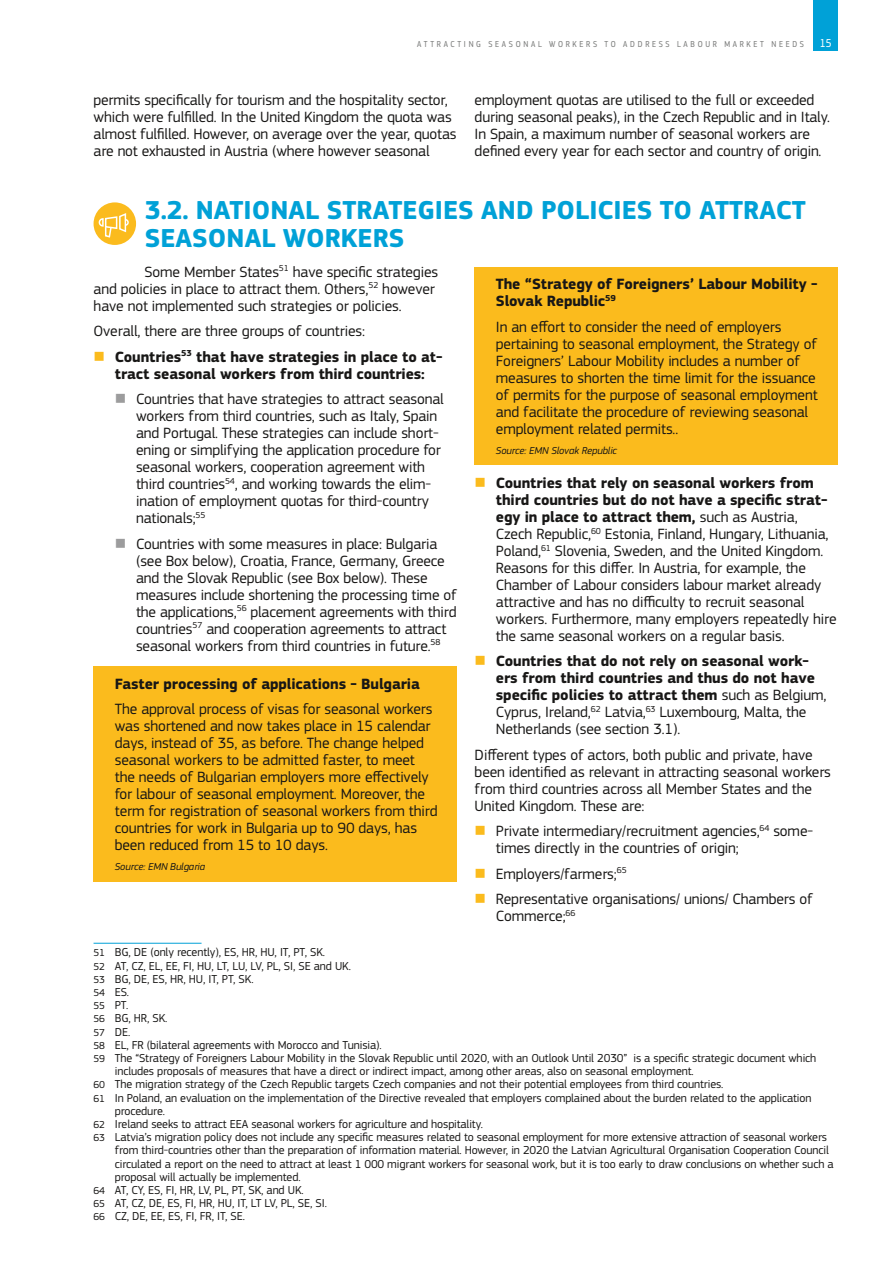
<style>
.page{position:relative;width:893px;height:1263px;background:#fff}
.page>*{position:absolute;margin:0;border:0;box-sizing:border-box;transform-origin:0 0}
.t1{font:700 27px/28.3px "EC Square Sans Pro";color:#00a1d7}
.t2{font:15.45px/17px "EC Square Sans Pro";letter-spacing:-.01em;color:#181716}
.t3{font:700 15.45px/17px "EC Square Sans Pro";letter-spacing:-.01em;color:#181716}
.t4{font:12px "EC Square Sans Pro";letter-spacing:-.01em;color:#181716}
.t5{font:12px "EC Square Sans Cond Pro";color:#fff}
.t6{font:italic 10.5px "EC Square Sans Pro";letter-spacing:-.01em;color:#181716}
.t7{font:9px "EC Square Sans Cond Pro";letter-spacing:.3em;color:#7a7b7a}
.s1{color:#fbbb1d}
.s2{color:#9c9c9d}
.s3{font-weight:700}
.s4{font-weight:400}
.s5{font-size:10.5px}
</style>
<div class="page">
<div style="left:814px;top:0;width:24px;height:51px;background:#00a1d7"></div>
<hr style="left:94px;top:943px;width:108px;height:1px;background:#00a1d7">
<div style="left:94px;top:667px;width:363px;height:34px;background:#fbbb1d"></div>
<div style="left:94px;top:692px;width:363px;height:171px;background:#fbbb1d"></div>
<div style="left:94px;top:852px;width:363px;height:29px;background:#fbbb1d"></div>
<div style="left:475px;top:267px;width:363px;height:51px;background:#fbbb1d"></div>
<div style="left:475px;top:309px;width:363px;height:137px;background:#fbbb1d"></div>
<div style="left:475px;top:435px;width:363px;height:30px;background:#fbbb1d"></div>
<div style="left:94px;top:202px;width:42px;height:43px;background:#fbbb1d;border-radius:50%"></div>
<svg style="left:98px;top:213px;width:32px;height:26px"></svg>
<p class="t7" style="left:417px;top:39px;width:27px">ATTRAC</p>
<p class="t7" style="left:457px;top:39px;width:39px">TINGSEASONAL</p>
<p class="t7" style="left:549px;top:39px;width:8px">WORKERS</p>
<p class="t7" style="left:605px;top:39px;width:201px">TO ADDRESS LABOUR MARKET NEEDS</p>
<p class="t5" style="left:820px;top:36px;width:13px">15</p>
<p class="t2" style="left:94px;top:92px;width:364px">permits specifically for tourism and the hospitality sector, which were fulfilled. In the United Kingdom the quota was almost fulfilled. However, on average over the year, quotas are not exhausted in Austria (where however seasonal</p>
<p class="t2" style="left:475px;top:92px;width:357px">employment quotas are utilised to the full or exceeded during seasonal peaks), in the Czech Republic and in Italy.<br>In Spain, a maximum number of seasonal workers are defined every year for each sector and country of origin.</p>
<h1 class="t1" style="left:145px;top:196px;width:662px">3.2. NATIONAL STRATEGIES AND POLICIES TO ATTRACT<br>SEASONAL WORKERS</h1>
<p class="t2" style="left:94px;top:263px;width:346px;text-indent:51px">Some Member States<sup>51</sup> have specific strategies and policies in place to attract them. Others,<sup>52</sup> however have not implemented such strategies or policies.</p>
<p class="t2" style="left:94px;top:323px;width:273px">Overall, there are three groups of countries:</p>
<p class="t3" style="left:94px;top:349px;width:350px;text-align:center"><span class="s1">■</span> Countries<sup>53</sup> that have strategies in place to at&shy;tract seasonal workers from third countries:</p>
<p class="t2" style="left:136px;top:391px;width:309px;text-indent:-21px"><span class="s2">■</span> Countries that have strategies to attract seasonal workers from third countries, such as Italy, Spain and Portugal. These strategies can include short&shy;ening or simplifying the application procedure for seasonal workers, cooperation agreement with third countries<sup>54</sup>, and working towards the elim&shy;ination of employment quotas for third-country nationals;<sup>55</sup></p>
<p class="t2" style="left:136px;top:535px;width:322px;text-indent:-21px"><span class="s2">■</span> Countries with some measures in place: Bulgaria (see Box below), Croatia, France, Germany, Greece and the Slovak Republic (see Box below). These measures include shortening the processing time of the applications,<sup>56</sup> placement agreements with third countries<sup>57</sup> and cooperation agreements to attract seasonal workers from third countries in future.<sup>58</sup></p>
<p class="t3" style="left:115px;top:676px;width:307px">Faster processing of applications - Bulgaria</p>
<p class="t2" style="left:115px;top:701px;width:324px">The approval process of visas for seasonal workers was shortened and now takes place in 15 calendar days, instead of 35, as before. The change helped seasonal workers to be admitted faster, to meet the needs of Bulgarian employers more effectively for labour of seasonal employment. Moreover, the term for registration of seasonal workers from third countries for work in Bulgaria up to 90 days, has been reduced from 15 to 10 days.</p>
<p class="t6" style="left:115px;top:861px;width:92px">Source: EMN Bulgaria</p>
<p class="t3" style="left:496px;top:276px;width:323px">The “Strategy of Foreigners’ Labour Mobility -<br>Slovak Republic<sup>59</sup></p>
<p class="t2" style="left:496px;top:318px;width:323px">In an effort to consider the need of employers pertaining to seasonal employment, the Strategy of Foreigners’ Labour Mobility includes a number of measures to shorten the time limit for the issuance of permits for the purpose of seasonal employment and facilitate the procedure of reviewing seasonal employment related permits..</p>
<p class="t6" style="left:496px;top:444px;width:123px">Source: EMN Slovak Republic</p>
<p class="t2" style="left:496px;top:474px;width:342px;text-indent:-21px"><span class="s1">■</span> <span class="s3">Countries that rely on seasonal workers from third countries but do not have a specific strat&shy;egy in place to attract them,</span> such as Austria, Czech Republic,<sup>60</sup> Estonia, Finland, Hungary, Lithuania, Poland,<sup>61</sup> Slovenia, Sweden, and the United Kingdom.<br>Reasons for this differ. In Austria, for example, the Chamber of Labour considers labour market already attractive and has no difficulty to recruit seasonal workers. Furthermore, many employers repeatedly hire the same seasonal workers on a regular basis.</p>
<p class="t3" style="left:496px;top:653px;width:332px;text-indent:-21px"><span class="s1">■</span> Countries that do not rely on seasonal work&shy;ers from third countries and thus do not have specific policies to attract them <span class="s4">such as Belgium, Cyprus, Ireland,</span><sup>62</sup> <span class="s4">Latvia,</span><sup>63</sup> <span class="s4">Luxembourg, Malta, the Netherlands (see section 3.1).</span></p>
<p class="t2" style="left:475px;top:746px;width:358px">Different types of actors, both public and private, have been identified as relevant in attracting seasonal workers from third countries across all Member States and the United Kingdom. These are:</p>
<p class="t2" style="left:496px;top:823px;width:319px;text-indent:-21px"><span class="s1">■</span> Private intermediary/recruitment agencies,<sup>64</sup> some&shy;times directly in the countries of origin;</p>
<p class="t2" style="left:475px;top:865px;width:154px"><span class="s1">■</span> Employers/farmers;<sup>65</sup></p>
<p class="t2" style="left:496px;top:891px;width:318px;text-indent:-21px"><span class="s1">■</span> Representative organisations/ unions/ Chambers of<br>Commerce;<sup>66</sup></p>
<p class="t4" style="left:94px;top:945px;width:233px"><span class="s5">51</span> BG, DE (only recently), ES, HR, HU, IT, PT, SK.</p>
<p class="t4" style="left:94px;top:959px;width:259px"><span class="s5">52</span> AT, CZ, EL, EE, FI, HU, LT, LU, LV, PL, SI, SE and UK.</p>
<p class="t4" style="left:94px;top:972px;width:162px"><span class="s5">53</span> BG, DE, ES, HR, HU, IT, PT, SK.</p>
<p class="t4" style="left:94px;top:985px;width:37px"><span class="s5">54</span> ES.</p>
<p class="t4" style="left:94px;top:998px;width:36px"><span class="s5">55</span> PT.</p>
<p class="t4" style="left:94px;top:1011px;width:75px"><span class="s5">56</span> BG, HR, SK.</p>
<p class="t4" style="left:94px;top:1025px;width:38px"><span class="s5">57</span> DE.</p>
<p class="t4" style="left:94px;top:1038px;width:290px"><span class="s5">58</span> EL, FR (bilateral agreements with Morocco and Tunisia).</p>
<p class="t4" style="left:94px;top:1051px;width:724px"><span class="s5">59</span> The “Strategy of Foreigners Labour Mobility in the Slovak Republic until 2020, with an Outlook Until 2030” is a specific strategic document which</p>
<p class="t4" style="left:115px;top:1064px;width:580px">includes proposals of measures that have a direct or indirect impact, among other areas, also on seasonal employment.</p>
<p class="t4" style="left:94px;top:1077px;width:631px"><span class="s5">60</span> The migration strategy of the Czech Republic targets Czech companies and not their potential employees from third countries.</p>
<p class="t4" style="left:94px;top:1091px;width:719px"><span class="s5">61</span> In Poland, an evaluation on the implementation of the Directive revealed that employers complained about the burden related to the application</p>
<p class="t4" style="left:115px;top:1104px;width:52px">procedure.</p>
<p class="t4" style="left:94px;top:1117px;width:391px"><span class="s5">62</span> Ireland seeks to attract EEA seasonal workers for agriculture and hospitality.</p>
<p class="t4" style="left:94px;top:1130px;width:735px"><span class="s5">63</span> Latvia’s migration policy does not include any specific measures related to seasonal employment for more extensive attraction of seasonal workers</p>
<p class="t4" style="left:115px;top:1143px;width:716px">from third-countries other than the preparation of information material. However, in 2020 the Latvian Agricultural Organisation Cooperation Council</p>
<p class="t4" style="left:115px;top:1157px;width:720px">circulated a report on the need to attract at least 1 000 migrant workers for seasonal work, but it is too early to draw conclusions on whether such a</p>
<p class="t4" style="left:115px;top:1170px;width:187px">proposal will actually be implemented.</p>
<p class="t4" style="left:94px;top:1183px;width:212px"><span class="s5">64</span> AT, CY, ES, FI, HR, LV, PL, PT, SK, and UK.</p>
<p class="t4" style="left:94px;top:1196px;width:235px"><span class="s5">65</span> AT, CZ, DE, ES, FI, HR, HU, IT, LT LV, PL, SE, SI.</p>
<p class="t4" style="left:94px;top:1209px;width:153px"><span class="s5">66</span> CZ, DE, EE, ES, FI, FR, IT, SE.</p>
</div>
